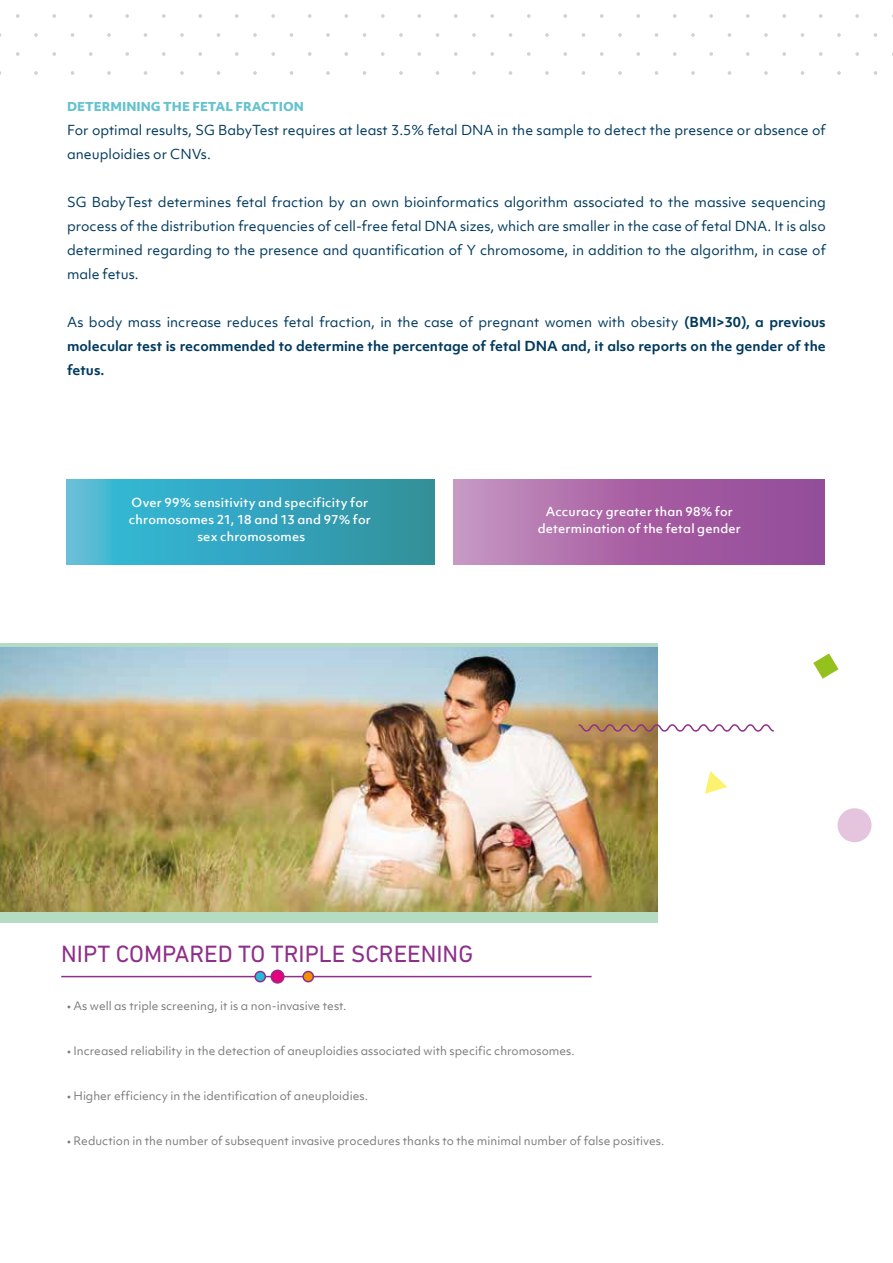
<style>
.page{position:relative;width:893px;height:1263px;background:#fff}
.page>*{position:absolute;margin:0;border:0;box-sizing:border-box;transform-origin:0 0}
.t1{font:24px "DIN Next LT Pro";color:#8e3089}
.t2{font:13.2px/24px "Objektiv Mk 1 Trial";color:#003a5d}
.t3{font:700 13.2px/24px "Objektiv Mk 1 Trial";color:#003a5d;text-align:justify}
.t4{font:500 12px/17.1px "Objektiv Mk 1 Trial";letter-spacing:.015em;color:#fff;text-align:center}
.t5{font:800 11.7px "Objektiv Mk 1 Trial";color:#65c3ce}
.t6{font:11.25px "Objektiv Mk 1 Trial";color:#7b7c7c}
.s1{font-weight:400}
</style>
<div class="page">
<svg style="left:67px;top:479px;width:368px;height:85px;background:#37a5bc"></svg>
<div style="left:453px;top:479px;width:372px;height:85px;background:linear-gradient(to right,#c48ebd,#904293)"></div>
<hr style="left:61px;top:976px;width:531px;height:1px;background:#8e3089">
<div style="left:271px;top:970px;width:13px;height:13px;background:#e6007d;border-radius:50%"></div>
<div style="left:270px;top:969px;width:15px;height:15px;border:2px solid #8e3089;border-radius:50%"></div>
<div style="left:255px;top:971px;width:10px;height:11px;background:#25bad8;border-radius:50%"></div>
<div style="left:254px;top:971px;width:12px;height:11px;border:2px solid #8e3089;border-radius:50%"></div>
<div style="left:303px;top:971px;width:10px;height:11px;background:#f39200;border-radius:50%"></div>
<div style="left:302px;top:971px;width:12px;height:11px;border:2px solid #8e3089;border-radius:50%"></div>
<div style="left:0;top:643px;width:658px;height:280px;background:#b5dbc3"></div>
<div style="left:837px;top:808px;width:34px;height:34px;background:#e5c5de;border-radius:50%"></div>
<svg style="left:705px;top:771px;width:22px;height:23px"></svg>
<svg style="left:813px;top:653px;width:25px;height:26px"></svg>
<img style="left:0;top:647px;width:658px;height:264px">
<svg style="left:577px;top:723px;width:197px;height:9px"></svg>
<p class="t5" style="left:67px;top:98px;width:238px">DETERMINING THE FETAL FRACTION</p>
<p class="t2" style="left:67px;top:118px;width:760px">For optimal results, SG BabyTest requires at least 3.5% fetal DNA in the sample to detect the presence or absence of aneuploidies or CNVs.</p>
<p class="t2" style="left:67px;top:190px;width:760px;text-align:justify">SG BabyTest determines fetal fraction by an own bioinformatics algorithm associated to the massive sequencing process of the distribution frequencies of cell-free fetal DNA sizes, which are smaller in the case of fetal DNA. It is also determined regarding to the presence and quantification of Y chromosome, in addition to the algorithm, in case of male fetus.</p>
<p class="t3" style="left:67px;top:310px;width:760px"><span class="s1">As body mass increase reduces fetal fraction, in the case of pregnant women with obesity</span> (BMI&gt;30), a previous molecular test is recommended to determine the percentage of fetal DNA and, it also reports on the gender of the fetus.</p>
<p class="t4" style="left:129px;top:494px;width:243px">Over 99% sensitivity and specificity for chromosomes 21, 18 and 13 and 97% for sex chromosomes</p>
<p class="t4" style="left:538px;top:502px;width:205px">Accuracy greater than 98% for determination of the fetal gender</p>
<h1 class="t1" style="left:61px;top:940px;width:413px">NIPT COMPARED TO TRIPLE SCREENING</h1>
<p class="t6" style="left:67px;top:998px;width:281px">• As well as triple screening, it is a non-invasive test.</p>
<p class="t6" style="left:67px;top:1043px;width:509px">• Increased reliability in the detection of aneuploidies associated with specific chromosomes.</p>
<p class="t6" style="left:67px;top:1088px;width:302px">• Higher efficiency in the identification of aneuploidies.</p>
<p class="t6" style="left:67px;top:1133px;width:599px">• Reduction in the number of subsequent invasive procedures thanks to the minimal number of false positives.</p>
</div>
